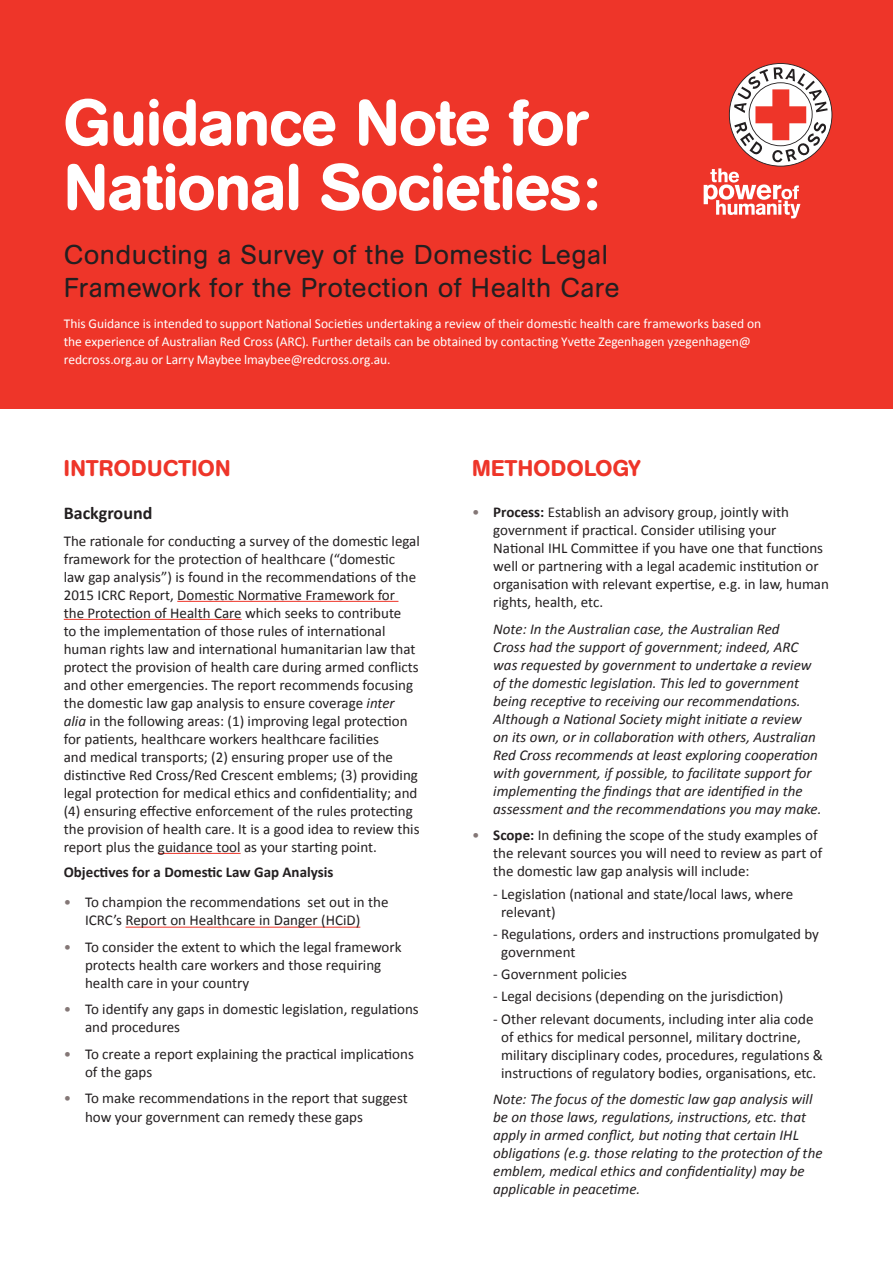
<style>
.page{position:relative;width:893px;height:1263px;background:#fff}
.page>*{position:absolute;margin:0;border:0;box-sizing:border-box;transform-origin:0 0}
.t1{font:500 64.5px/64.5px "AG Book Rounded";letter-spacing:-.01em;color:#fff}
.t2{font:27px/33px "AG Book Rounded";letter-spacing:.015em;color:#231f20}
.t3{font:500 22.5px "AG Book Rounded";letter-spacing:.02em;color:#ee3529}
.t4{font:700 18px "Calibri";color:#231f20}
.t5{font:15px/18px "Calibri";color:#231f20}
.t6{font:italic 15px/18px "Calibri";color:#231f20}
.t7{font:700 15px "Calibri";color:#231f20}
.t8{font:13.5px/18px "Calibri";letter-spacing:-.005em;color:#fff}
.s1{font-style:italic}
.s2{color:#847776}
.s3{font-weight:700}
</style>
<div class="page">
<div style="left:0;top:0;width:893px;height:408px;background:#ee3529"></div>
<svg style="left:704px;top:63px;width:128px;height:155px"></svg>
<hr style="left:177px;top:601px;width:221px;height:1px;background:#ee3529">
<hr style="left:64px;top:619px;width:178px;height:1px;background:#ee3529">
<hr style="left:158px;top:853px;width:83px;height:1px;background:#ee3529">
<hr style="left:126px;top:927px;width:234px;height:1px;background:#ee3529">
<h1 class="t1" style="left:64px;top:91px;width:537px">Guidance Note for<br>National Societies:</h1>
<h2 class="t2" style="left:64px;top:238px;width:557px">Conducting a Survey of the Domestic Legal<br>Framework for the Protection of Health Care</h2>
<p class="t8" style="left:64px;top:314px;width:699px">This Guidance is intended to support National Societies undertaking a review of their domestic health care frameworks based on the experience of Australian Red Cross (ARC). Further details can be obtained by contacting Yvette Zegenhagen yzegenhagen@ redcross.org.au or Larry Maybee lmaybee@redcross.org.au.</p>
<h3 class="t3" style="left:64px;top:455px;width:168px">INTRODUCTION</h3>
<p class="t4" style="left:64px;top:502px;width:90px">Background</p>
<p class="t5" style="left:64px;top:531px;width:358px">The rationale for conducting a survey of the domestic legal framework for the protection of healthcare (“domestic law gap analysis”) is found in the recommendations of the 2015 ICRC Report, Domestic Normative Framework for<br>the Protection of Health Care which seeks to contribute<br>to the implementation of those rules of international human rights law and international humanitarian law that protect the provision of health care during armed conflicts and other emergencies. The report recommends focusing the domestic law gap analysis to ensure coverage <span class="s1">inter alia</span> in the following areas: (1) improving legal protection for patients, healthcare workers healthcare facilities<br>and medical transports; (2) ensuring proper use of the distinctive Red Cross/Red Crescent emblems; (3) providing legal protection for medical ethics and confidentiality; and (4) ensuring effective enforcement of the rules protecting the provision of health care. It is a good idea to review this report plus the guidance tool as your starting point.</p>
<p class="t7" style="left:64px;top:862px;width:271px">Objectives for a Domestic Law Gap Analysis</p>
<p class="t5" style="left:64px;top:893px;width:326px;text-align:center"><span class="s2">•</span> To champion the recommendations set out in the<br>ICRC’s Report on Healthcare in Danger (HCiD)</p>
<p class="t5" style="left:85px;top:937px;width:318px;text-indent:-21px"><span class="s2">•</span> To consider the extent to which the legal framework protects health care workers and those requiring health care in your country</p>
<p class="t5" style="left:85px;top:1000px;width:335px;text-indent:-21px"><span class="s2">•</span> To identify any gaps in domestic legislation, regulations and procedures</p>
<p class="t5" style="left:85px;top:1044px;width:330px;text-indent:-21px"><span class="s2">•</span> To create a report explaining the practical implications of the gaps</p>
<p class="t5" style="left:85px;top:1089px;width:324px;text-indent:-21px"><span class="s2">•</span> To make recommendations in the report that suggest how your government can remedy these gaps</p>
<h3 class="t3" style="left:472px;top:455px;width:170px">METHODOLOGY</h3>
<p class="t5" style="left:493px;top:503px;width:337px;text-indent:-21px"><span class="s2">•</span> <span class="s3">Process:</span> Establish an advisory group, jointly with government if practical. Consider utilising your National IHL Committee if you have one that functions well or partnering with a legal academic institution or organisation with relevant expertise, e.g. in law, human rights, health, etc.</p>
<p class="t6" style="left:493px;top:619px;width:330px">Note: In the Australian case, the Australian Red<br>Cross had the support of government; indeed, ARC was requested by government to undertake a review of the domestic legislation. This led to government being receptive to receiving our recommendations.<br>Although a National Society might initiate a review<br>on its own, or in collaboration with others, Australian Red Cross recommends at least exploring cooperation with government, if possible, to facilitate support for implementing the findings that are identified in the assessment and the recommendations you may make.</p>
<p class="t5" style="left:493px;top:826px;width:330px;text-indent:-21px"><span class="s2">•</span> <span class="s3">Scope:</span> In defining the scope of the study examples of the relevant sources you will need to review as part of the domestic law gap analysis will include:</p>
<p class="t5" style="left:501px;top:884px;width:294px;text-indent:-8px">- Legislation (national and state/local laws, where relevant)</p>
<p class="t5" style="left:501px;top:924px;width:319px;text-indent:-8px">- Regulations, orders and instructions promulgated by government</p>
<p class="t5" style="left:493px;top:964px;width:135px">- Government policies</p>
<p class="t5" style="left:493px;top:987px;width:292px">- Legal decisions (depending on the jurisdiction)</p>
<p class="t5" style="left:501px;top:1009px;width:323px;text-indent:-8px">- Other relevant documents, including inter alia code of ethics for medical personnel, military doctrine, military disciplinary codes, procedures, regulations &amp; instructions of regulatory bodies, organisations, etc.</p>
<p class="t6" style="left:493px;top:1089px;width:331px">Note: The focus of the domestic law gap analysis will be on those laws, regulations, instructions, etc. that apply in armed conflict, but noting that certain IHL obligations (e.g. those relating to the protection of the emblem, medical ethics and confidentiality) may be applicable in peacetime.</p>
</div>
